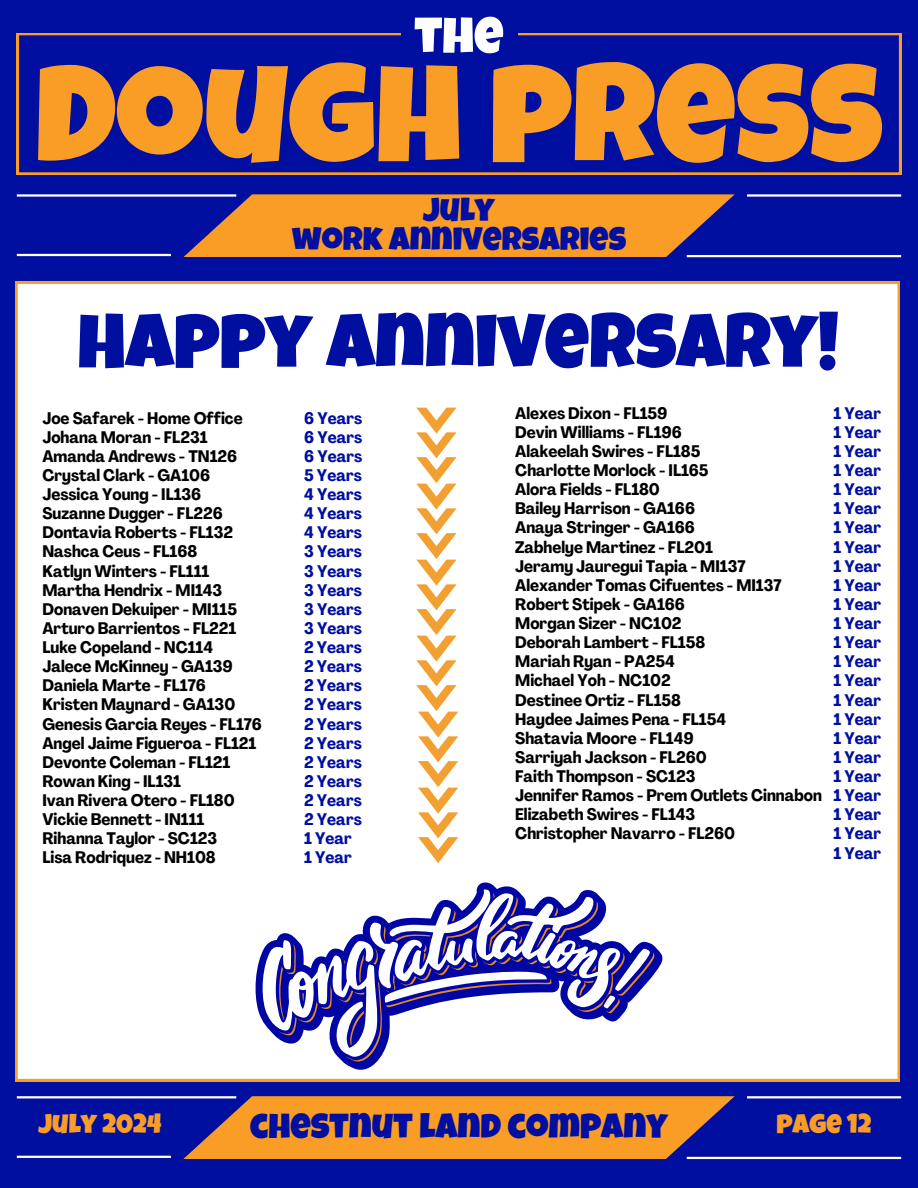
<style>
.page{position:relative;width:918px;height:1188px;background:#000fa0}
.page>*{position:absolute;margin:0;border:0;box-sizing:border-box;transform-origin:0 0}
.t1{font:138.45px "Luckiest Guy";color:#fa9d26}
.t2{font:76.8px "Luckiest Guy";color:#000fa0}
.t3{font:51px "Luckiest Guy";color:#fff}
.t4{font:35.25px "Luckiest Guy";color:#000fa0}
.t5{font:33px/29.2px "Luckiest Guy";color:#000fa0;text-align:center}
.t6{font:27px "Luckiest Guy";color:#fa9d26}
.t7{font:700 condensed 16.5px "Agrandir";color:#000}
.t8{font:700 condensed 16.5px "Agrandir";color:#000fa0}
</style>
<div class="page">
<hr style="left:747px;top:194px;width:154px;height:3px;background:#fff">
<svg style="left:17px;top:33px;width:884px;height:142px"></svg>
<div style="left:401px;top:0;width:116px;height:82px;background:#000fa0"></div>
<svg style="left:183px;top:194px;width:552px;height:63px;background:#da8b35"></svg>
<hr style="left:687px;top:255px;width:214px;height:2px;background:#fff">
<hr style="left:17px;top:194px;width:219px;height:3px;background:#fff">
<hr style="left:17px;top:254px;width:154px;height:2px;background:#fff">
<div style="left:15px;top:282px;width:885px;height:799px;background:#fff"></div>
<hr style="left:747px;top:1096px;width:154px;height:2px;background:#fff">
<svg style="left:183px;top:1096px;width:552px;height:63px;background:#db8b35"></svg>
<hr style="left:687px;top:1157px;width:214px;height:2px;background:#fff">
<hr style="left:17px;top:1096px;width:219px;height:2px;background:#fff">
<hr style="left:17px;top:1156px;width:154px;height:2px;background:#fff">
<svg style="left:416px;top:408px;width:42px;height:455px;background:#fadbb2"></svg>
<svg style="left:256px;top:883px;width:406px;height:187px;background:#ebebf7"></svg>
<svg style="left:277px;top:893px;width:378px;height:174px;background:#e7e7f4"></svg>
<svg style="left:260px;top:889px;width:391px;height:169px;fill:#fff"></svg>
<h3 class="t3" style="left:414px;top:17px;width:91px">THE</h3>
<h1 class="t1" style="left:35px;top:64px;width:849px">DOUGH PRESS</h1>
<p class="t5" style="left:292px;top:199px;width:336px">JULY<br>WORK ANNIVERSARIES</p>
<p class="t2" style="left:78px;top:313px;width:763px">HAPPY ANNIVERSARY!</p>
<p class="t7" style="left:515px;top:406px;width:154px">Alexes Dixon - FL159</p>
<p class="t7" style="left:515px;top:425px;width:168px">Devin Williams - FL196</p>
<p class="t7" style="left:515px;top:445px;width:187px">Alakeelah Swires - FL185</p>
<p class="t7" style="left:515px;top:464px;width:195px">Charlotte Morlock - IL165</p>
<p class="t7" style="left:515px;top:483px;width:146px">Alora Fields - FL180</p>
<p class="t7" style="left:515px;top:502px;width:181px">Bailey Harrison - GA166</p>
<p class="t7" style="left:515px;top:521px;width:181px">Anaya Stringer - GA166</p>
<p class="t7" style="left:515px;top:540px;width:199px">Zabhelye Martinez - FL201</p>
<p class="t7" style="left:515px;top:559px;width:232px">Jeramy Jauregui Tapia - MI137</p>
<p class="t7" style="left:515px;top:578px;width:268px">Alexander Tomas Cifuentes - MI137</p>
<p class="t7" style="left:515px;top:598px;width:171px">Robert Stipek - GA166</p>
<p class="t7" style="left:515px;top:617px;width:168px">Morgan Sizer - NC102</p>
<p class="t7" style="left:515px;top:636px;width:192px">Deborah Lambert - FL158</p>
<p class="t7" style="left:515px;top:655px;width:161px">Mariah Ryan - PA254</p>
<p class="t7" style="left:515px;top:674px;width:157px">Michael Yoh - NC102</p>
<p class="t7" style="left:515px;top:693px;width:167px">Destinee Ortiz - FL158</p>
<p class="t7" style="left:515px;top:712px;width:212px">Haydee Jaimes Pena - FL154</p>
<p class="t7" style="left:515px;top:731px;width:180px">Shatavia Moore - FL149</p>
<p class="t7" style="left:515px;top:751px;width:193px">Sarriyah Jackson - FL260</p>
<p class="t7" style="left:515px;top:770px;width:182px">Faith Thompson - SC123</p>
<p class="t7" style="left:515px;top:789px;width:308px">Jennifer Ramos - Prem Outlets Cinnabon</p>
<p class="t7" style="left:515px;top:808px;width:182px">Elizabeth Swires - FL143</p>
<p class="t7" style="left:515px;top:827px;width:221px">Christopher Navarro - FL260</p>
<p class="t8" style="left:834px;top:406px;width:49px">1 Year</p>
<p class="t8" style="left:834px;top:425px;width:49px">1 Year</p>
<p class="t8" style="left:834px;top:445px;width:49px">1 Year</p>
<p class="t8" style="left:834px;top:464px;width:49px">1 Year</p>
<p class="t8" style="left:834px;top:483px;width:49px">1 Year</p>
<p class="t8" style="left:834px;top:502px;width:49px">1 Year</p>
<p class="t8" style="left:834px;top:521px;width:49px">1 Year</p>
<p class="t8" style="left:834px;top:540px;width:49px">1 Year</p>
<p class="t8" style="left:834px;top:559px;width:49px">1 Year</p>
<p class="t8" style="left:834px;top:578px;width:49px">1 Year</p>
<p class="t8" style="left:834px;top:598px;width:49px">1 Year</p>
<p class="t8" style="left:834px;top:617px;width:49px">1 Year</p>
<p class="t8" style="left:834px;top:636px;width:49px">1 Year</p>
<p class="t8" style="left:834px;top:655px;width:49px">1 Year</p>
<p class="t8" style="left:834px;top:674px;width:49px">1 Year</p>
<p class="t8" style="left:834px;top:693px;width:49px">1 Year</p>
<p class="t8" style="left:834px;top:712px;width:49px">1 Year</p>
<p class="t8" style="left:834px;top:731px;width:49px">1 Year</p>
<p class="t8" style="left:834px;top:751px;width:49px">1 Year</p>
<p class="t8" style="left:834px;top:770px;width:49px">1 Year</p>
<p class="t8" style="left:834px;top:789px;width:49px">1 Year</p>
<p class="t8" style="left:834px;top:808px;width:49px">1 Year</p>
<p class="t8" style="left:834px;top:827px;width:49px">1 Year</p>
<p class="t8" style="left:834px;top:846px;width:49px">1 Year</p>
<h4 class="t7" style="left:42px;top:411px;width:202px">Joe Safarek - Home Office</h4>
<h2 class="t7" style="left:42px;top:430px;width:167px">Johana Moran - FL231</h2>
<p class="t7" style="left:42px;top:449px;width:196px">Amanda Andrews - TN126</p>
<p class="t7" style="left:42px;top:469px;width:169px">Crystal Clark - GA106</p>
<p class="t7" style="left:42px;top:488px;width:160px">Jessica Young - IL136</p>
<p class="t7" style="left:42px;top:507px;width:182px">Suzanne Dugger - FL226</p>
<p class="t7" style="left:42px;top:526px;width:192px">Dontavia Roberts - FL132</p>
<p class="t7" style="left:42px;top:545px;width:156px">Nashca Ceus - FL168</p>
<p class="t7" style="left:42px;top:564px;width:168px">Katlyn Winters - FL111</p>
<p class="t7" style="left:42px;top:583px;width:181px">Martha Hendrix - MI143</p>
<p class="t7" style="left:42px;top:602px;width:196px">Donaven Dekuiper - MI115</p>
<p class="t7" style="left:42px;top:622px;width:195px">Arturo Barrientos - FL221</p>
<p class="t7" style="left:42px;top:641px;width:172px">Luke Copeland - NC114</p>
<p class="t7" style="left:42px;top:660px;width:192px">Jalece McKinney - GA139</p>
<p class="t7" style="left:42px;top:679px;width:165px">Daniela Marte - FL176</p>
<p class="t7" style="left:42px;top:698px;width:194px">Kristen Maynard - GA130</p>
<p class="t7" style="left:42px;top:717px;width:221px">Genesis Garcia Reyes - FL176</p>
<p class="t7" style="left:42px;top:736px;width:215px">Angel Jaime Figueroa - FL121</p>
<p class="t7" style="left:42px;top:755px;width:189px">Devonte Coleman - FL121</p>
<p class="t7" style="left:42px;top:775px;width:140px">Rowan King - IL131</p>
<p class="t7" style="left:42px;top:794px;width:194px">Ivan Rivera Otero - FL180</p>
<p class="t7" style="left:42px;top:813px;width:163px">Vickie Bennett - IN111</p>
<p class="t7" style="left:42px;top:832px;width:176px">Rihanna Taylor - SC123</p>
<p class="t7" style="left:42px;top:851px;width:175px">Lisa Rodriquez - NH108</p>
<p class="t8" style="left:304px;top:411px;width:60px">6 Years</p>
<p class="t8" style="left:304px;top:430px;width:60px">6 Years</p>
<p class="t8" style="left:304px;top:449px;width:60px">6 Years</p>
<p class="t8" style="left:304px;top:469px;width:59px">5 Years</p>
<p class="t8" style="left:304px;top:488px;width:59px">4 Years</p>
<p class="t8" style="left:304px;top:507px;width:59px">4 Years</p>
<p class="t8" style="left:304px;top:526px;width:59px">4 Years</p>
<p class="t8" style="left:304px;top:545px;width:59px">3 Years</p>
<p class="t8" style="left:304px;top:564px;width:59px">3 Years</p>
<p class="t8" style="left:304px;top:583px;width:59px">3 Years</p>
<p class="t8" style="left:304px;top:602px;width:59px">3 Years</p>
<p class="t8" style="left:304px;top:622px;width:59px">3 Years</p>
<p class="t8" style="left:304px;top:641px;width:59px">2 Years</p>
<p class="t8" style="left:304px;top:660px;width:59px">2 Years</p>
<p class="t8" style="left:304px;top:679px;width:59px">2 Years</p>
<p class="t8" style="left:304px;top:698px;width:59px">2 Years</p>
<p class="t8" style="left:304px;top:717px;width:59px">2 Years</p>
<p class="t8" style="left:304px;top:736px;width:59px">2 Years</p>
<p class="t8" style="left:304px;top:755px;width:59px">2 Years</p>
<p class="t8" style="left:304px;top:775px;width:59px">2 Years</p>
<p class="t8" style="left:304px;top:794px;width:59px">2 Years</p>
<p class="t8" style="left:304px;top:813px;width:59px">2 Years</p>
<p class="t8" style="left:304px;top:832px;width:49px">1 Year</p>
<p class="t8" style="left:304px;top:851px;width:49px">1 Year</p>
<p class="t6" style="left:38px;top:1114px;width:125px">JULY 2024</p>
<p class="t4" style="left:250px;top:1114px;width:419px">CHESTNUT LAND COMPANY</p>
<p class="t6" style="left:777px;top:1114px;width:96px">PAGE 12</p>
</div>
